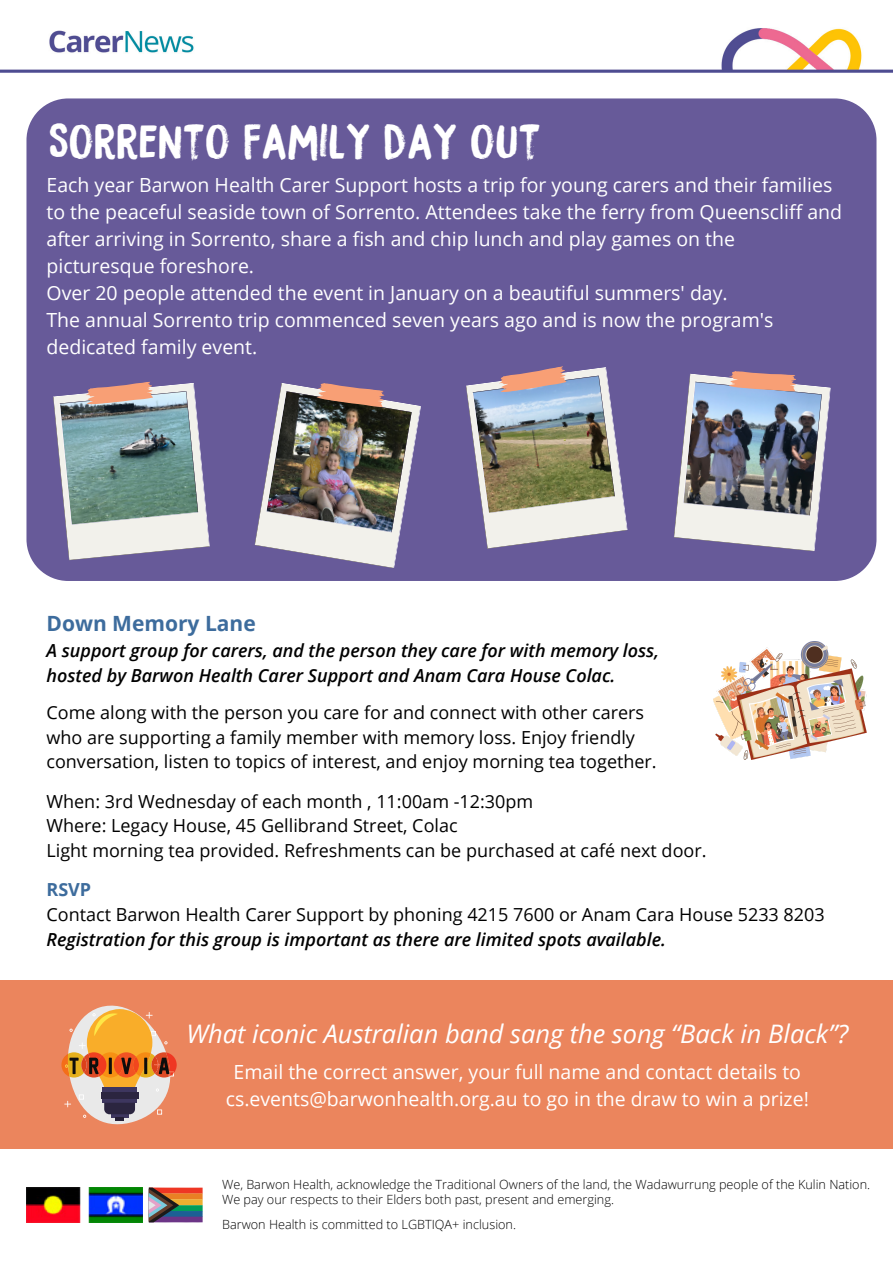
<style>
.page{position:relative;width:893px;height:1264px;background:#fff}
.page>*{position:absolute;margin:0;border:0;box-sizing:border-box;transform-origin:0 0}
.t1{font:43.5px "Bocadillo";color:#fff}
.t2{font:italic 25.5px "Open Sans";color:#fff}
.t3{font:700 21px "Open Sans";color:#3d6c9d}
.t4{font:19.5px/27px "Open Sans";color:#fff}
.t5{font:18px/24.8px "Open Sans";color:#000}
.t6{font:italic 600 18px/24.8px "Open Sans";color:#000}
.t7{font:300 12.6px "Open Sans";color:#000}
.s1{font-weight:700;color:#3d6c9d}
.s2{font-weight:600;font-style:italic}
</style>
<div class="page">
<img style="left:0;top:28px;width:892px;height:1195px">
<img style="left:26px;top:1187px;width:116px;height:35px">
<svg style="left:149px;top:1187px;width:54px;height:35px;background:#876a5d"></svg>
<div style="left:0;top:980px;width:892px;height:168px;background:#eb855d"></div>
<svg style="left:61px;top:1005px;width:116px;height:120px"></svg>
<div style="left:26px;top:98px;width:850px;height:483px;background:#675a99"></div>
<svg style="left:53px;top:381px;width:157px;height:179px;background:#94a2a8"></svg>
<img style="left:254px;top:381px;width:167px;height:187px">
<img style="left:465px;top:366px;width:162px;height:183px">
<img style="left:673px;top:369px;width:157px;height:182px">
<img style="left:713px;top:641px;width:153px;height:118px">
<h2 class="t1" style="left:49px;top:119px;width:493px">SORRENTO FAMILY DAY OUT</h2>
<h3 class="t4" style="left:46px;top:170px;width:797px">Each year Barwon Health Carer Support hosts a trip for young carers and their families to the peaceful seaside town of Sorrento. Attendees take the ferry from Queenscliff and after arriving in Sorrento, share a fish and chip lunch and play games on the picturesque foreshore.<br>Over 20 people attended the event in January on a beautiful summers' day.<br>The annual Sorrento trip commenced seven years ago and is now the program's dedicated family event.</h3>
<p class="t3" style="left:46px;top:608px;width:211px">Down Memory Lane</p>
<p class="t6" style="left:46px;top:638px;width:614px">A support group for carers, and the person they care for with memory loss, hosted by Barwon Health Carer Support and Anam Cara House Colac.</p>
<p class="t5" style="left:46px;top:699px;width:611px">Come along with the person you care for and connect with other carers who are supporting a family member with memory loss. Enjoy friendly conversation, listen to topics of interest, and enjoy morning tea together.</p>
<p class="t5" style="left:46px;top:788px;width:661px">When: 3rd Wednesday of each month , 11:00am -12:30pm<br>Where: Legacy House, 45 Gellibrand Street, Colac<br>Light morning tea provided. Refreshments can be purchased at café next door.</p>
<p class="t5" style="left:46px;top:876px;width:779px"><span class="s1">RSVP<br></span>Contact Barwon Health Carer Support by phoning 4215 7600 or Anam Cara House 5233 8203<br><span class="s2">Registration for this group is important as there are limited spots available.</span></p>
<p class="t2" style="left:186px;top:1015px;width:663px">What iconic Australian band sang the song “Back in Black”?</p>
<p class="t4" style="left:226px;top:1058px;width:584px;text-align:center">Email the correct answer, your full name and contact details to cs.events@barwonhealth.org.au to go in the draw to win a prize!</p>
<h4 class="t7" style="left:222px;top:1175px;width:649px">We, Barwon Health, acknowledge the Traditional Owners of the land, the Wadawurrung people of the Kulin Nation.</h4>
<h4 class="t7" style="left:222px;top:1190px;width:393px">We pay our respects to their Elders both past, present and emerging.</h4>
<h4 class="t7" style="left:222px;top:1215px;width:295px">Barwon Health is committed to LGBTIQA+ inclusion.</h4>
</div>
